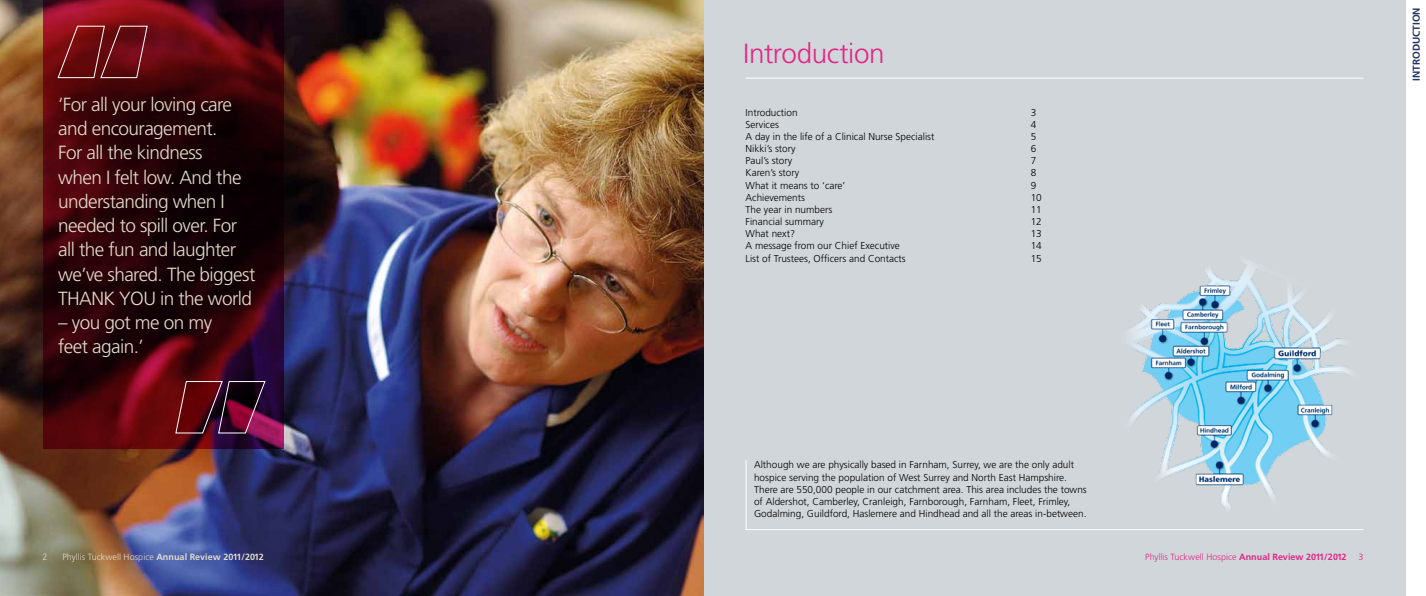
<style>
.page{position:relative;width:1426px;height:596px;background:#fff}
.page>*{position:absolute;margin:0;border:0;box-sizing:border-box;transform-origin:0 0}
.t1{font:300 27.8px "Frutiger";letter-spacing:-.015em;color:#e32586}
.t2{font:300 19px/24.2px "Frutiger";letter-spacing:-.03em;color:#e2dbcb}
.t3{font:300 10px/12.1px "Frutiger";color:#000}
.t4{font:700 10px "Frutiger";color:#213462}
.t5{font:300 9px "Frutiger";letter-spacing:.005em;color:#e32586}
.t6{font:300 9px "Frutiger";letter-spacing:.005em;color:#e2dbcb}
.s1{font-weight:700}
</style>
<div class="page">
<div style="left:702px;top:0;width:724px;height:595px;background:#d1d6da"></div>
<div style="left:1406px;top:0;width:20px;height:595px;background:#fff"></div>
<hr style="left:746px;top:78px;width:617px;height:1px;background:#fff">
<svg style="left:745px;top:460px;width:619px;height:70px"></svg>
<img style="left:0;top:0;width:703px;height:595px">
<svg style="left:43px;top:0;width:240px;height:449px;background:#36040c"></svg>
<svg style="left:57px;top:25px;width:91px;height:54px;background:#761a1f"></svg>
<svg style="left:175px;top:380px;width:91px;height:54px;background:#59152a"></svg>
<img style="left:1094px;top:264px;width:270px;height:252px">
<h2 class="t2" style="left:58px;top:92px;width:199px">‘For all your loving care and encouragement.<br>For all the kindness<br>when I felt low. And the understanding when I needed to spill over. For all the fun and laughter we’ve shared. The biggest<br>THANK YOU in the world</h2>
<h2 class="t2" style="left:58px;top:310px;width:155px">– you got me on my feet again.’</h2>
<p class="t6" style="left:43px;top:551px;width:7px">2</p>
<p class="t6" style="left:62px;top:551px;width:203px">Phyllis Tuckwell Hospice <span class="s1">Annual Review 2011/2012</span></p>
<h1 class="t1" style="left:743px;top:38px;width:143px">Introduction</h1>
<p class="t3" style="left:746px;top:106px;width:190px">Introduction<br>Services<br>A day in the life of a Clinical Nurse Specialist<br>Nikki’s story<br>Paul’s story<br>Karen’s story<br>What it means to ‘care’<br>Achievements<br>The year in numbers<br>Financial summary<br>What next?<br>A message from our Chief Executive<br>List of Trustees, Officers and Contacts</p>
<p class="t3" style="left:1031px;top:106px;width:13px">3<br>4<br>5<br>6<br>7<br>8<br>9<br>10<br>11<br>12<br>13<br>14<br>15</p>
<p class="t4" style="left:1410px;top:81px;width:75px;rotate:-90deg">Introduction</p>
<p class="t3" style="left:754px;top:458px;width:334px">Although we are physically based in Farnham, Surrey, we are the only adult hospice serving the population of West Surrey and North East Hampshire.<br>There are 550,000 people in our catchment area. This area includes the towns of Aldershot, Camberley, Cranleigh, Farnborough, Farnham, Fleet, Frimley, Godalming, Guildford, Haslemere and Hindhead and all the areas in-between.</p>
<p class="t5" style="left:1145px;top:551px;width:203px">Phyllis Tuckwell Hospice <span class="s1">Annual Review 2011/2012</span></p>
<p class="t5" style="left:1358px;top:551px;width:7px">3</p>
</div>
